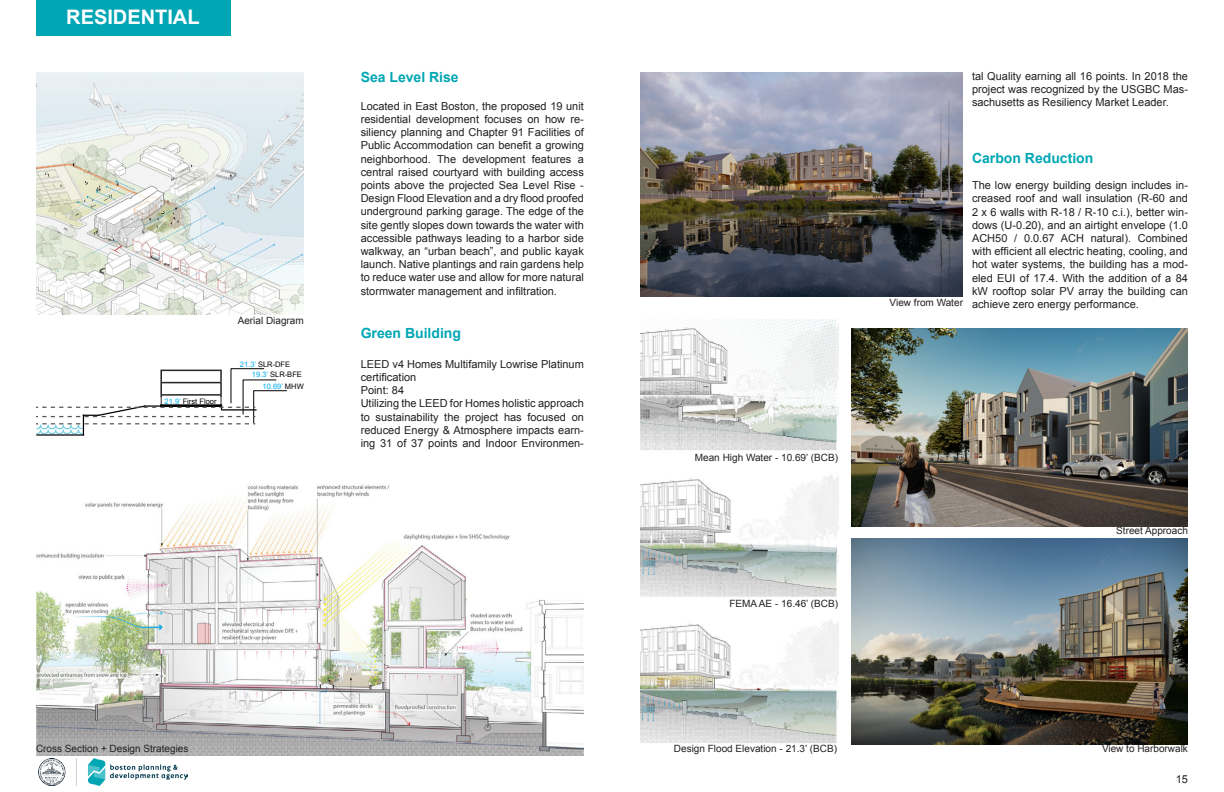
<style>
.page{position:relative;width:1224px;height:792px;background:#fff}
.page>*{position:absolute;margin:0;border:0;box-sizing:border-box;transform-origin:0 0}
.t1{font:700 20px "Arial";color:#fff}
.t2{font:700 14px "Arial";color:#00a6b4}
.t3{font:11px/13.2px "Arial";color:#231f20;text-align:justify}
.t4{font:10px "Arial";color:#231f20}
.t5{font:7.5px "Arial";color:#000}
.t6{font:7.5px "Arial";color:#00aeef}
.s1{color:#00aeef}
.s2{color:#000}
</style>
<div class="page">
<img style="left:38px;top:758px;width:150px;height:28px">
<div style="left:36px;top:0;width:194px;height:36px;background:#00a6b4"></div>
<img style="left:37px;top:72px;width:267px;height:243px">
<img style="left:36px;top:485px;width:547px;height:271px">
<hr style="left:37px;top:434px;width:46px;height:2px;background:#000">
<svg style="left:36px;top:368px;width:251px;height:67px"></svg>
<img style="left:641px;top:72px;width:322px;height:225px">
<img style="left:641px;top:320px;width:197px;height:423px">
<img style="left:851px;top:329px;width:337px;height:198px">
<img style="left:851px;top:538px;width:337px;height:207px">
<p class="t1" style="left:66px;top:4px;width:135px">RESIDENTIAL</p>
<p class="t5" style="left:165px;top:396px;width:54px"><span class="s1">21.9’</span> First Floor</p>
<p class="t4" style="left:238px;top:314px;width:68px">Aerial Diagram</p>
<p class="t5" style="left:240px;top:360px;width:52px"><span class="s1">21.3’</span> SLR-DFE</p>
<p class="t5" style="left:252px;top:370px;width:51px"><span class="s1">19.3’</span> SLR-BFE</p>
<p class="t6" style="left:263px;top:382px;width:43px">10.69’ <span class="s2">MHW</span></p>
<p class="t2" style="left:361px;top:68px;width:100px">Sea Level Rise</p>
<p class="t3" style="left:361px;top:99px;width:225px">Located in East Boston, the proposed 19 unit residential development focuses on how re&shy;siliency planning and Chapter 91 Facilities of Public Accommodation can benefit a growing neighborhood. The development features a central raised courtyard with building access points above the projected Sea Level Rise - Design Flood Elevation and a dry flood proofed underground parking garage. The edge of the site gently slopes down towards the water with accessible pathways leading to a harbor side walkway, an “urban beach”, and public kayak launch. Native plantings and rain gardens help to reduce water use and allow for more natural stormwater management and infiltration.</p>
<p class="t2" style="left:361px;top:324px;width:102px">Green Building</p>
<p class="t3" style="left:361px;top:357px;width:225px">LEED v4 Homes Multifamily Lowrise Platinum certification</p>
<p class="t3" style="left:361px;top:384px;width:45px">Point: 84</p>
<p class="t3" style="left:361px;top:397px;width:225px">Utilizing the LEED for Homes holistic approach to sustainability the project has focused on reduced Energy &amp; Atmosphere impacts earn&shy;ing 31 of 37 points and Indoor Environmen-</p>
<p class="t3" style="left:972px;top:70px;width:217px">tal Quality earning all 16 points. In 2018 the project was recognized by the USGBC Mas&shy;sachusetts as Resiliency Market Leader.</p>
<p class="t4" style="left:890px;top:296px;width:75px">View from Water</p>
<p class="t2" style="left:972px;top:149px;width:123px">Carbon Reduction</p>
<p class="t3" style="left:972px;top:179px;width:218px">The low energy building design includes in&shy;creased roof and wall insulation (R-60 and 2 x 6 walls with R-18 / R-10 c.i.), better win&shy;dows (U-0.20), and an airtight envelope (1.0<br>ACH50 / 0.0.67 ACH natural). Combined with efficient all electric heating, cooling, and hot water systems, the building has a mod&shy;eled EUI of 17.4. With the addition of a 84 kW rooftop solar PV array the building can achieve zero energy performance.</p>
<p class="t4" style="left:695px;top:451px;width:145px">Mean High Water - 10.69’ (BCB)</p>
<p class="t4" style="left:730px;top:597px;width:110px">FEMA AE - 16.46’ (BCB)</p>
<p class="t4" style="left:1116px;top:524px;width:73px">Street Approach</p>
<p class="t4" style="left:36px;top:742px;width:154px">Cross Section + Design Strategies</p>
<p class="t4" style="left:1102px;top:742px;width:87px">View to Harborwalk</p>
<p class="t4" style="left:674px;top:742px;width:165px">Design Flood Elevation - 21.3’ (BCB)</p>
<p class="t3" style="left:1176px;top:772px;width:14px">15</p>
</div>
